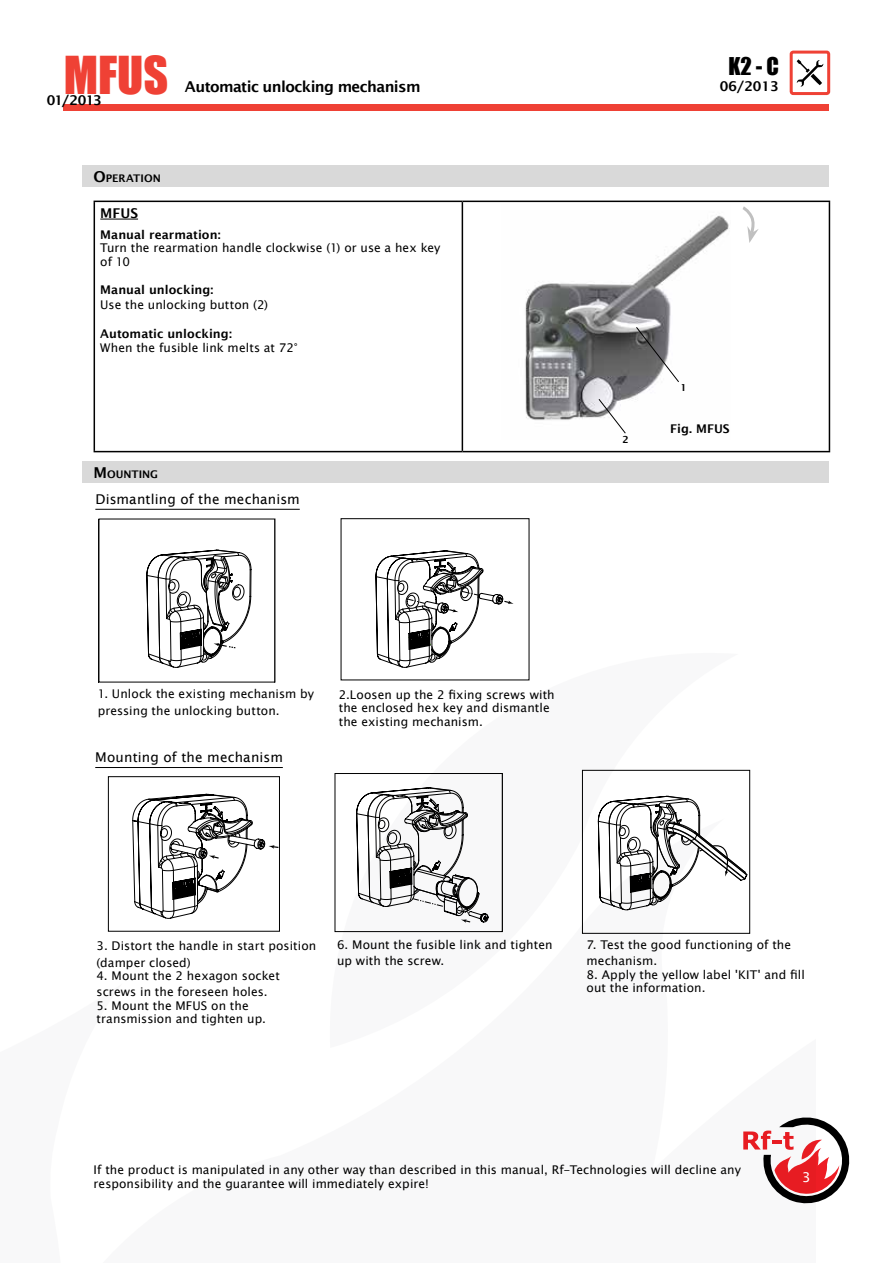
<style>
.page{position:relative;width:893px;height:1263px;background:#fff}
.page>*{position:absolute;margin:0;border:0;box-sizing:border-box;transform-origin:0 0}
.t1{font:48px "Impact";color:#ef4135}
.t2{font:22.5px "Impact";color:#000}
.t3{font:600 15px "Lucida Sans";letter-spacing:-.04em;color:#000}
.t4{font:13.5px "Lucida Sans";letter-spacing:.01em;color:#000}
.t5{font:600 13.5px "Lucida Sans";color:#000}
.t6{font:13.5px "Lucida Sans";color:#fff}
.t7{font:12px/13.5px "Lucida Sans Unicode";letter-spacing:.005em;color:#000}
.t8{font:600 12px "Lucida Sans";letter-spacing:.005em;color:#000}
.t9{font:12px "Lucida Sans";letter-spacing:.01em;color:#000}
.t10{font:600 10.5px "Lucida Sans";color:#000}
.t11{font:600 9.75px "Lucida Sans";color:#000}
.s1{font-size:15px}
</style>
<div class="page">
<svg style="left:743px;top:1117px;width:107px;height:87px"></svg>
<div style="left:64px;top:104px;width:765px;height:7px;background:#ef4135"></div>
<div style="left:790px;top:51px;width:40px;height:44px;border:3px solid #ef4135;border-radius:2px"></div>
<svg style="left:797px;top:59px;width:26px;height:28px"></svg>
<div style="left:83px;top:462px;width:746px;height:21px;background:#d9d9d9"></div>
<div style="left:83px;top:166px;width:746px;height:21px;background:#d9d9d9"></div>
<hr style="left:94px;top:201px;width:368px;height:1px;background:#000">
<hr style="left:94px;top:202px;width:1px;height:249px;background:#000">
<hr style="left:462px;top:201px;width:368px;height:1px;background:#000">
<hr style="left:462px;top:202px;width:1px;height:249px;background:#000">
<hr style="left:829px;top:202px;width:1px;height:249px;background:#000">
<hr style="left:94px;top:451px;width:368px;height:1px;background:#000">
<hr style="left:462px;top:451px;width:368px;height:1px;background:#000">
<hr style="left:100px;top:219px;width:38px;height:1px;background:#000">
<hr style="left:95px;top:509px;width:205px;height:1px;background:#000">
<hr style="left:95px;top:767px;width:188px;height:1px;background:#000">
<svg style="left:375px;top:550px;width:139px;height:118px"></svg>
<svg style="left:356px;top:787px;width:133px;height:136px"></svg>
<div style="left:335px;top:773px;width:168px;height:159px;border:1px solid #000"></div>
<svg style="left:597px;top:795px;width:151px;height:116px"></svg>
<div style="left:582px;top:770px;width:168px;height:164px;border:1px solid #000"></div>
<svg style="left:146px;top:549px;width:106px;height:119px"></svg>
<img style="left:525px;top:215px;width:204px;height:205px">
<svg style="left:599px;top:399px;width:27px;height:35px"></svg>
<svg style="left:636px;top:327px;width:43px;height:55px"></svg>
<svg style="left:743px;top:206px;width:16px;height:37px"></svg>
<svg style="left:132px;top:793px;width:146px;height:126px"></svg>
<div style="left:108px;top:776px;width:172px;height:156px;border:1px solid #000"></div>
<h1 class="t1" style="left:64px;top:38px;width:106px">MFUS</h1>
<h2 class="t2" style="left:728px;top:49px;width:52px">K2 - C</h2>
<p class="t5" style="left:720px;top:79px;width:61px">06/2013</p>
<p class="t3" style="left:185px;top:78px;width:237px">Automatic unlocking mechanism</p>
<p class="t5" style="left:47px;top:92px;width:56px">01/2013</p>
<p class="t10" style="left:93px;top:172px;width:69px"><span class="s1">O</span>PERATION</p>
<p class="t5" style="left:100px;top:205px;width:39px">MFUS</p>
<p class="t8" style="left:100px;top:227px;width:122px">Manual rearmation:</p>
<p class="t7" style="left:100px;top:241px;width:342px">Turn the rearmation handle clockwise (1) or use a hex key of 10</p>
<p class="t8" style="left:100px;top:283px;width:115px">Manual unlocking:</p>
<p class="t9" style="left:100px;top:298px;width:169px">Use the unlocking button (2)</p>
<p class="t8" style="left:100px;top:326px;width:133px">Automatic unlocking:</p>
<p class="t7" style="left:100px;top:341px;width:199px">When the fusible link melts at 72°</p>
<p class="t10" style="left:93px;top:468px;width:66px"><span class="s1">M</span>OU NTING</p>
<p class="t4" style="left:95px;top:491px;width:206px">Dismantling of the mechanism</p>
<p class="t11" style="left:623px;top:433px;width:8px">2</p>
<p class="t11" style="left:681px;top:382px;width:8px">1</p>
<p class="t8" style="left:670px;top:421px;width:61px">Fig. MFUS</p>
<p class="t7" style="left:98px;top:686px;width:218px;line-height:16.2px">1. Unlock the existing mechanism by pressing the unlocking button.</p>
<p class="t7" style="left:339px;top:688px;width:217px">2.Loosen up the 2 fixing screws with the enclosed hex key and dismantle the existing mechanism.</p>
<p class="t4" style="left:95px;top:749px;width:189px">Mounting of the mechanism</p>
<p class="t7" style="left:97px;top:938px;width:221px;line-height:16.2px">3. Distort the handle in start position (damper closed)</p>
<p class="t7" style="left:97px;top:968px;width:185px;line-height:16.2px">4. Mount the 2 hexagon socket screws in the foreseen holes.</p>
<p class="t7" style="left:97px;top:999px;width:171px">5. Mount the MFUS on the transmission and tighten up.</p>
<p class="t7" style="left:337px;top:936px;width:217px;line-height:16.2px">6. Mount the fusible link and tighten up with the screw.</p>
<p class="t7" style="left:586px;top:937px;width:206px;line-height:16.2px">7. Test the good functioning of the mechanism.</p>
<p class="t7" style="left:586px;top:968px;width:220px">8. Apply the yellow label 'KIT' and fill out the information.</p>
<p class="t7" style="left:94px;top:1163px;width:649px">If the product is manipulated in any other way than described in this manual, Rf-Technologies will decline any responsibility and the guarantee will immediately expire!</p>
<p class="t6" style="left:802px;top:1169px;width:10px">3</p>
</div>
